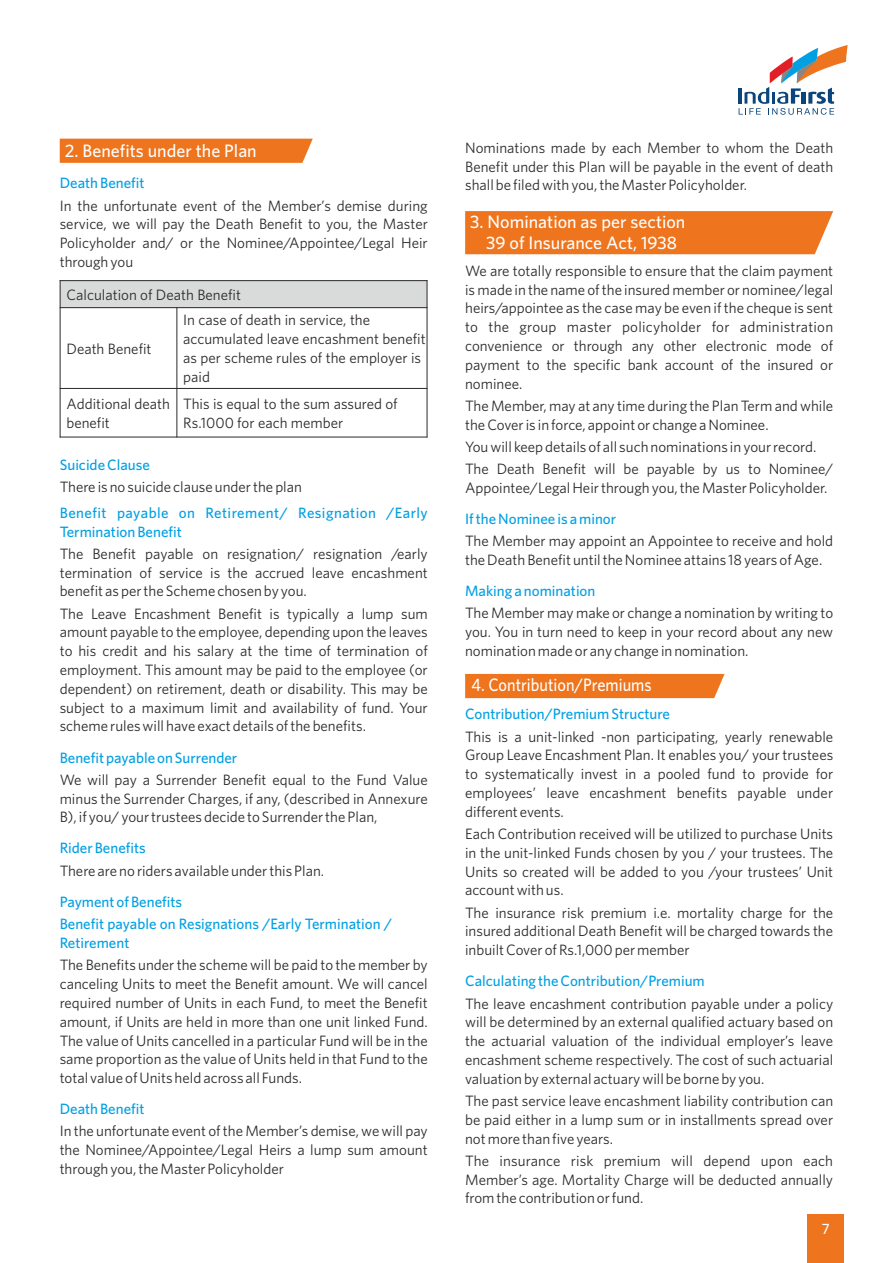
<style>
.page{position:relative;width:893px;height:1263px;background:#fff}
.page>*{position:absolute;margin:0;border:0;box-sizing:border-box;transform-origin:0 0}
.t1{font:500 18px/20.7px "Whitney";color:#fefefe;text-align:center}
.t2{font:500 18px "Whitney";color:#fefefe;scale:.9 1}
.t3{font:15px/18.8px "Whitney";color:#2b2a29;text-align:justify}
.t4{font:500 15px/22.5px "Whitney";color:#00a0e3}
.t5{font:500 15px/19px "Whitney";letter-spacing:.03em;color:#00a0e3}
.t6{font:500 15px "Whitney";color:#fefefe}
</style>
<div class="page">
<div style="left:60px;top:139px;width:253px;height:24px;background:#ee741d"></div>
<div style="left:807px;top:1214px;width:36px;height:49px;background:#ee741d"></div>
<svg style="left:739px;top:45px;width:109px;height:70px"></svg>
<div style="left:465px;top:211px;width:368px;height:43px;background:#ee741d"></div>
<div style="left:60px;top:281px;width:367px;height:27px;background:#d9dada"></div>
<hr style="left:60px;top:280px;width:1px;height:157px;background:#2b2a29">
<hr style="left:176px;top:307px;width:1px;height:130px;background:#2b2a29">
<hr style="left:427px;top:280px;width:1px;height:157px;background:#2b2a29">
<hr style="left:60px;top:437px;width:367px;height:1px;background:#2b2a29">
<hr style="left:60px;top:388px;width:367px;height:1px;background:#2b2a29">
<hr style="left:60px;top:307px;width:367px;height:1px;background:#2b2a29">
<hr style="left:60px;top:280px;width:367px;height:1px;background:#2b2a29">
<div style="left:465px;top:674px;width:259px;height:24px;background:#ee741d"></div>
<p class="t1" style="left:65px;top:142px;width:193px">2. Benefits under the Plan</p>
<p class="t4" style="left:60px;top:173px;width:86px">Death Benefit</p>
<p class="t3" style="left:60px;top:197px;width:370px">In the unfortunate event of the Member’s demise during service, we will pay the Death Benefit to you, the Master Policyholder and/ or the Nominee/Appointee/Legal Heir through you</p>
<p class="t3" style="left:66px;top:286px;width:176px">Calculation of Death Benefit</p>
<p class="t3" style="left:66px;top:340px;width:87px">Death Benefit</p>
<p class="t3" style="left:183px;top:312px;width:244px;text-align:left">In case of death in service, the accumulated leave encashment benefit as per scheme rules of the employer is paid</p>
<p class="t3" style="left:66px;top:395px;width:105px">Additional death benefit</p>
<p class="t3" style="left:183px;top:395px;width:216px">This is equal to the sum assured of<br>Rs.1000 for each member</p>
<p class="t4" style="left:60px;top:454px;width:92px">Suicide Clause</p>
<p class="t3" style="left:60px;top:478px;width:244px">There is no suicide clause under the plan</p>
<p class="t5" style="left:60px;top:504px;width:370px">Benefit payable on Retirement/ Resignation /Early<br>Termination Benefit</p>
<p class="t3" style="left:60px;top:545px;width:370px">The Benefit payable on resignation/ resignation /early termination of service is the accrued leave encashment benefit as per the Scheme chosen by you.</p>
<p class="t3" style="left:60px;top:605px;width:370px">The Leave Encashment Benefit is typically a lump sum amount payable to the employee, depending upon the leaves to his credit and his salary at the time of termination of employment. This amount may be paid to the employee (or dependent) on retirement, death or disability. This may be subject to a maximum limit and availability of fund. Your scheme rules will have exact details of the benefits.</p>
<p class="t4" style="left:60px;top:747px;width:179px">Benefit payable on Surrender</p>
<p class="t3" style="left:60px;top:771px;width:370px">We will pay a Surrender Benefit equal to the Fund Value minus the Surrender Charges, if any, (described in Annexure B), if you/ your trustees decide to Surrender the Plan,</p>
<p class="t4" style="left:60px;top:838px;width:88px">Rider Benefits</p>
<p class="t3" style="left:60px;top:862px;width:266px">There are no riders available under this Plan.</p>
<p class="t4" style="left:60px;top:891px;width:334px">Payment of Benefits<br>Benefit payable on Resignations /Early Termination /</p>
<p class="t4" style="left:60px;top:933px;width:71px">Retirement</p>
<p class="t3" style="left:60px;top:957px;width:370px">The Benefits under the scheme will be paid to the member by canceling Units to meet the Benefit amount. We will cancel required number of Units in each Fund, to meet the Benefit amount, if Units are held in more than one unit linked Fund.<br>The value of Units cancelled in a particular Fund will be in the same proportion as the value of Units held in that Fund to the total value of Units held across all Funds.</p>
<p class="t4" style="left:60px;top:1099px;width:86px">Death Benefit</p>
<p class="t3" style="left:60px;top:1123px;width:370px">In the unfortunate event of the Member’s demise, we will pay the Nominee/Appointee/Legal Heirs a lump sum amount through you, the Master Policyholder</p>
<p class="t3" style="left:465px;top:139px;width:370px">Nominations made by each Member to whom the Death Benefit under this Plan will be payable in the event of death shall be filed with you, the Master Policyholder.</p>
<p class="t1" style="left:470px;top:213px;width:217px">3. Nomination as per section<br>39 of Insurance Act, 1938</p>
<p class="t3" style="left:465px;top:262px;width:370px">We are totally responsible to ensure that the claim payment is made in the name of the insured member or nominee/legal heirs/appointee as the case may be even if the cheque is sent to the group master policyholder for administration convenience or through any other electronic mode of payment to the specific bank account of the insured or nominee.</p>
<p class="t3" style="left:465px;top:397px;width:370px">The Member, may at any time during the Plan Term and while the Cover is in force, appoint or change a Nominee.</p>
<p class="t3" style="left:465px;top:437px;width:370px;line-height:22.2px">You will keep details of all such nominations in your record.<br>The Death Benefit will be payable by us to Nominee/</p>
<p class="t3" style="left:465px;top:479px;width:364px">Appointee/Legal Heir through you, the Master Policyholder.</p>
<p class="t4" style="left:465px;top:509px;width:153px">If the Nominee is a minor</p>
<p class="t3" style="left:465px;top:533px;width:370px">The Member may appoint an Appointee to receive and hold the Death Benefit until the Nominee attains 18 years of Age.</p>
<p class="t4" style="left:465px;top:581px;width:132px">Making a nomination</p>
<p class="t3" style="left:465px;top:605px;width:370px">The Member may make or change a nomination by writing to you. You in turn need to keep in your record about any new nomination made or any change in nomination.</p>
<p class="t2" style="left:471px;top:678px;width:202px">4. Contribution/Premiums</p>
<p class="t4" style="left:465px;top:704px;width:206px">Contribution/Premium Structure</p>
<p class="t3" style="left:465px;top:728px;width:370px">This is a unit-linked -non participating, yearly renewable Group Leave Encashment Plan. It enables you/ your trustees to systematically invest in a pooled fund to provide for employees’ leave encashment benefits payable under different events.</p>
<p class="t3" style="left:465px;top:826px;width:370px">Each Contribution received will be utilized to purchase Units in the unit-linked Funds chosen by you / your trustees. The Units so created will be added to you /your trustees’ Unit account with us.</p>
<p class="t3" style="left:465px;top:904px;width:370px">The insurance risk premium i.e. mortality charge for the insured additional Death Benefit will be charged towards the inbuilt Cover of Rs.1,000 per member</p>
<p class="t4" style="left:465px;top:971px;width:241px">Calculating the Contribution/Premium</p>
<p class="t3" style="left:465px;top:995px;width:370px">The leave encashment contribution payable under a policy will be determined by an external qualified actuary based on the actuarial valuation of the individual employer’s leave encashment scheme respectively. The cost of such actuarial valuation by external actuary will be borne by you.</p>
<p class="t3" style="left:465px;top:1092px;width:370px">The past service leave encashment liability contribution can be paid either in a lump sum or in installments spread over not more than five years.</p>
<p class="t3" style="left:465px;top:1152px;width:370px">The insurance risk premium will depend upon each Member’s age. Mortality Charge will be deducted annually from the contribution or fund.</p>
<p class="t6" style="left:822px;top:1223px;width:9px">7</p>
</div>
